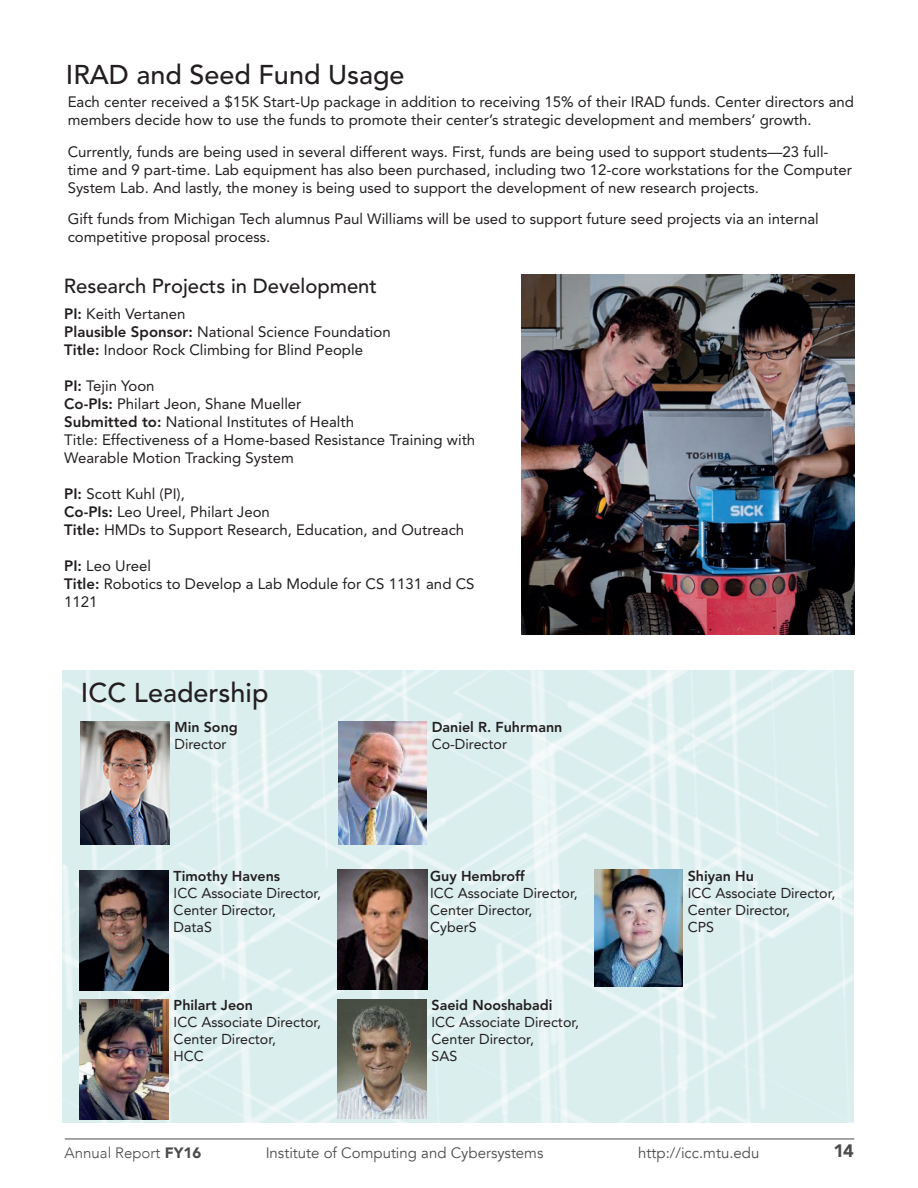
<style>
.page{position:relative;width:918px;height:1188px;background:#fff}
.page>*{position:absolute;margin:0;border:0;box-sizing:border-box;transform-origin:0 0}
.t1{font:500 27px "Avenir LT Std";color:#231f20}
.t2{font:500 20.25px "Avenir LT Std";color:#231f20}
.t3{font:900 18px "Avenir";color:#4b4c4d}
.t4{font:15px/18px "Avenir LT Std";color:#231f20}
.t5{font:15px "Avenir";color:#4b4c4d}
.t6{font:300 15px "Avenir";color:#4b4c4d}
.t7{font:14.25px/17.1px "Avenir LT Std";color:#231f20}
.t8{font:800 14.25px "Avenir LT Std";color:#231f20}
.s1{font-weight:800}
.s2{font-weight:900}
</style>
<div class="page">
<hr style="left:65px;top:1139px;width:789px;height:1px;background:#4b4c4d">
<img style="left:522px;top:275px;width:332px;height:359px">
<img style="left:63px;top:671px;width:790px;height:452px">
<img style="left:81px;top:721px;width:88px;height:124px">
<img style="left:80px;top:999px;width:88px;height:120px">
<img style="left:338px;top:870px;width:89px;height:120px">
<img style="left:338px;top:721px;width:88px;height:124px">
<img style="left:80px;top:870px;width:88px;height:120px">
<img style="left:594px;top:870px;width:88px;height:116px">
<img style="left:338px;top:999px;width:88px;height:120px">
<h1 class="t1" style="left:66px;top:59px;width:340px">IRAD and Seed Fund Usage</h1>
<p class="t4" style="left:68px;top:93px;width:788px">Each center received a $15K Start-Up package in addition to receiving 15% of their IRAD funds. Center directors and members decide how to use the funds to promote their center’s strategic development and members’ growth.</p>
<p class="t4" style="left:68px;top:143px;width:786px">Currently, funds are being used in several different ways. First, funds are being used to support students—23 full&shy;time and 9 part-time. Lab equipment has also been purchased, including two 12-core workstations for the Computer<br>System Lab. And lastly, the money is being used to support the development of new research projects.</p>
<p class="t4" style="left:68px;top:210px;width:753px">Gift funds from Michigan Tech alumnus Paul Williams will be used to support future seed projects via an internal competitive proposal process.</p>
<h2 class="t2" style="left:64px;top:275px;width:315px">Research Projects in Development</h2>
<p class="t4" style="left:64px;top:305px;width:328px"><span class="s1">PI:</span> Keith Vertanen<br><span class="s1">Plausible Sponsor:</span> National Science Foundation<br><span class="s1">Title:</span> Indoor Rock Climbing for Blind People</p>
<p class="t4" style="left:64px;top:377px;width:412px"><span class="s1">PI:</span> Tejin Yoon<br><span class="s1">Co-PIs:</span> Philart Jeon, Shane Mueller<br><span class="s1">Submitted to:</span> National Institutes of Health<br>Title: Effectiveness of a Home-based Resistance Training with Wearable Motion Tracking System</p>
<p class="t4" style="left:64px;top:485px;width:401px"><span class="s1">PI:</span> Scott Kuhl (PI),<br><span class="s1">Co-PIs:</span> Leo Ureel, Philart Jeon<br><span class="s1">Title:</span> HMDs to Support Research, Education, and Outreach</p>
<p class="t4" style="left:64px;top:557px;width:412px"><span class="s1">PI:</span> Leo Ureel<br><span class="s1">Title:</span> Robotics to Develop a Lab Module for CS 1131 and CS<br>1121</p>
<h1 class="t1" style="left:81px;top:677px;width:189px">ICC Leadership</h1>
<p class="t8" style="left:175px;top:719px;width:65px">Min Song</p>
<p class="t7" style="left:175px;top:736px;width:54px">Director</p>
<p class="t8" style="left:174px;top:868px;width:108px">Timothy Havens</p>
<p class="t7" style="left:174px;top:885px;width:149px">ICC Associate Director,<br>Center Director,<br>DataS</p>
<p class="t8" style="left:174px;top:996px;width:81px">Philart Jeon</p>
<p class="t7" style="left:174px;top:1013px;width:149px">ICC Associate Director,<br>Center Director,<br>HCC</p>
<p class="t8" style="left:432px;top:719px;width:132px">Daniel R. Fuhrmann</p>
<p class="t7" style="left:432px;top:736px;width:77px">Co-Director</p>
<p class="t8" style="left:430px;top:867px;width:96px">Guy Hembroff</p>
<p class="t7" style="left:430px;top:884px;width:149px">ICC Associate Director,<br>Center Director,<br>CyberS</p>
<p class="t8" style="left:432px;top:997px;width:123px">Saeid Nooshabadi</p>
<p class="t7" style="left:432px;top:1014px;width:149px">ICC Associate Director,<br>Center Director,<br>SAS</p>
<p class="t8" style="left:688px;top:867px;width:68px">Shiyan Hu</p>
<p class="t7" style="left:688px;top:884px;width:149px">ICC Associate Director,<br>Center Director,<br>CPS</p>
<p class="t6" style="left:65px;top:1143px;width:138px">Annual Report <span class="s2">FY16</span></p>
<p class="t5" style="left:266px;top:1143px;width:279px">Institute of Computing and Cybersystems</p>
<p class="t5" style="left:638px;top:1143px;width:123px">http://icc.mtu.edu</p>
<p class="t3" style="left:834px;top:1135px;width:22px">14</p>
</div>
